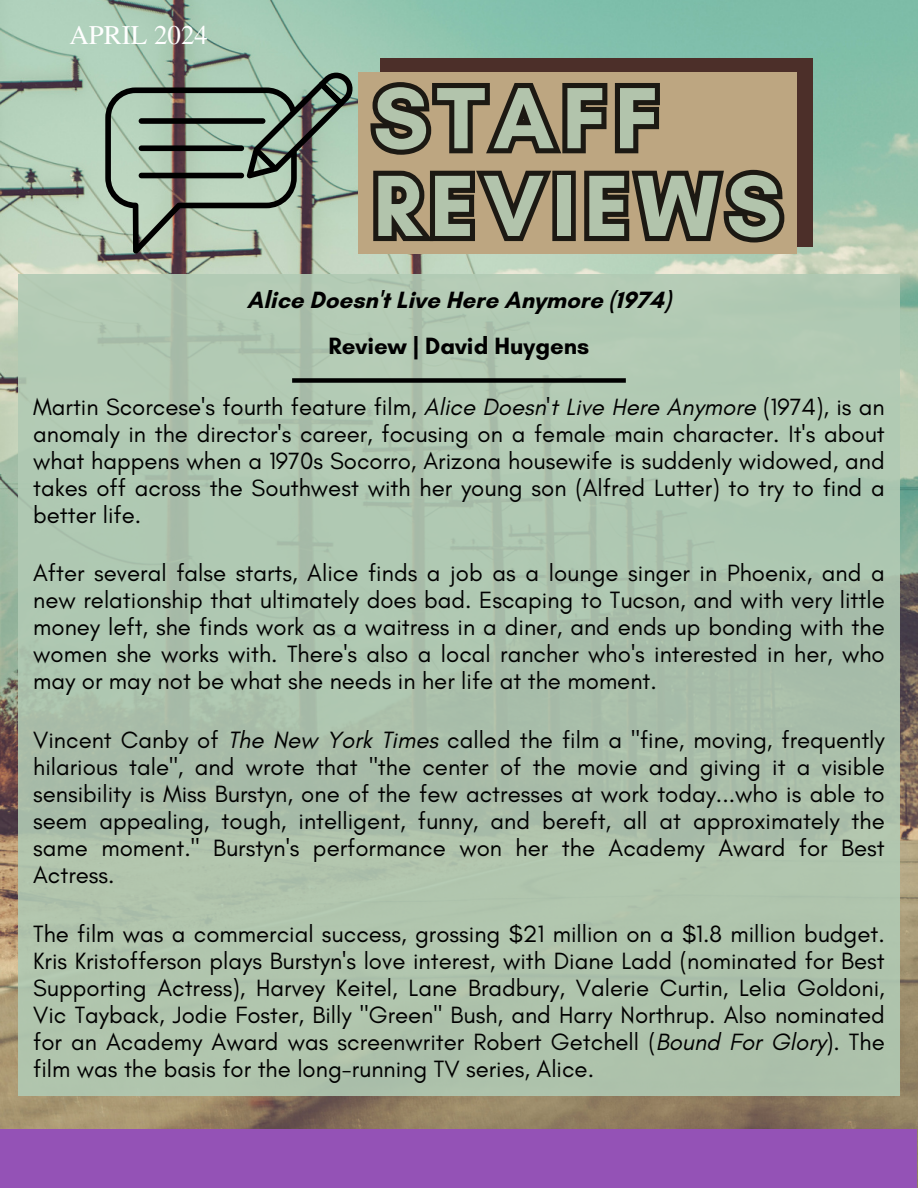
<style>
.page{position:relative;width:918px;height:1188px;background:#fff}
.page>*{position:absolute;margin:0;border:0;box-sizing:border-box;transform-origin:0 0}
.t1{font:700 88.5px/87.8px "Glacial Indifference";letter-spacing:.09em;color:#b1cab4}
.t2{font:27px "Te X Gyre Termes";color:#fff}
.t3{font:24px/27px "Glacial Indifference";color:#000;text-align:justify}
.t4{font:700 24px/45.8px "Glacial Indifference";color:#000;text-align:center}
.s1{font-style:italic}
</style>
<div class="page">
<img style="left:0;top:0;width:918px;height:1188px">
<div style="left:0;top:1130px;width:917px;height:58px;background:#9452b6"></div>
<svg style="left:105px;top:73px;width:249px;height:181px;background:#8fa191"></svg>
<div style="left:381px;top:58px;width:432px;height:188px;background:#4c2f29"></div>
<div style="left:359px;top:72px;width:438px;height:182px;background:#bda681"></div>
<svg style="left:369px;top:82px;width:422px;height:177px"></svg>
<div style="left:18px;top:275px;width:882px;height:821px;background:#b1cab4"></div>
<div style="left:292px;top:378px;width:334px;height:5px;background:#000"></div>
<p class="t2" style="left:69px;top:15px;width:140px">APRIL 2024</p>
<h1 class="t1" style="left:373px;top:73px;width:410px">STAFF<br>REVIEWS</h1>
<p class="t4" style="left:247px;top:277px;width:426px">Alice Doesn't Live Here Anymore (1974)<br>Review | David Huygens</p>
<p class="t3" style="left:33px;top:393px;width:853px">Martin Scorcese's fourth feature film, <span class="s1">Alice Doesn't Live Here Anymore</span> (1974), is an anomaly in the director's career, focusing on a female main character. It's about what happens when a 1970s Socorro, Arizona housewife is suddenly widowed, and takes off across the Southwest with her young son (Alfred Lutter) to try to find a better life.</p>
<p class="t3" style="left:33px;top:560px;width:853px">After several false starts, Alice finds a job as a lounge singer in Phoenix, and a new relationship that ultimately does bad. Escaping to Tucson, and with very little money left, she finds work as a waitress in a diner, and ends up bonding with the women she works with. There's also a local rancher who's interested in her, who may or may not be what she needs in her life at the moment.</p>
<p class="t3" style="left:33px;top:726px;width:853px">Vincent Canby of <span class="s1">The New York Times</span> called the film a "fine, moving, frequently hilarious tale", and wrote that "the center of the movie and giving it a visible sensibility is Miss Burstyn, one of the few actresses at work today...who is able to seem appealing, tough, intelligent, funny, and bereft, all at approximately the same moment." Burstyn's performance won her the Academy Award for Best Actress.</p>
<p class="t3" style="left:33px;top:920px;width:853px">The film was a commercial success, grossing $21 million on a $1.8 million budget.<br>Kris Kristofferson plays Burstyn's love interest, with Diane Ladd (nominated for Best Supporting Actress), Harvey Keitel, Lane Bradbury, Valerie Curtin, Lelia Goldoni, Vic Tayback, Jodie Foster, Billy "Green" Bush, and Harry Northrup. Also nominated for an Academy Award was screenwriter Robert Getchell (<span class="s1">Bound For Glory</span>). The film was the basis for the long-running TV series, Alice.</p>
</div>
